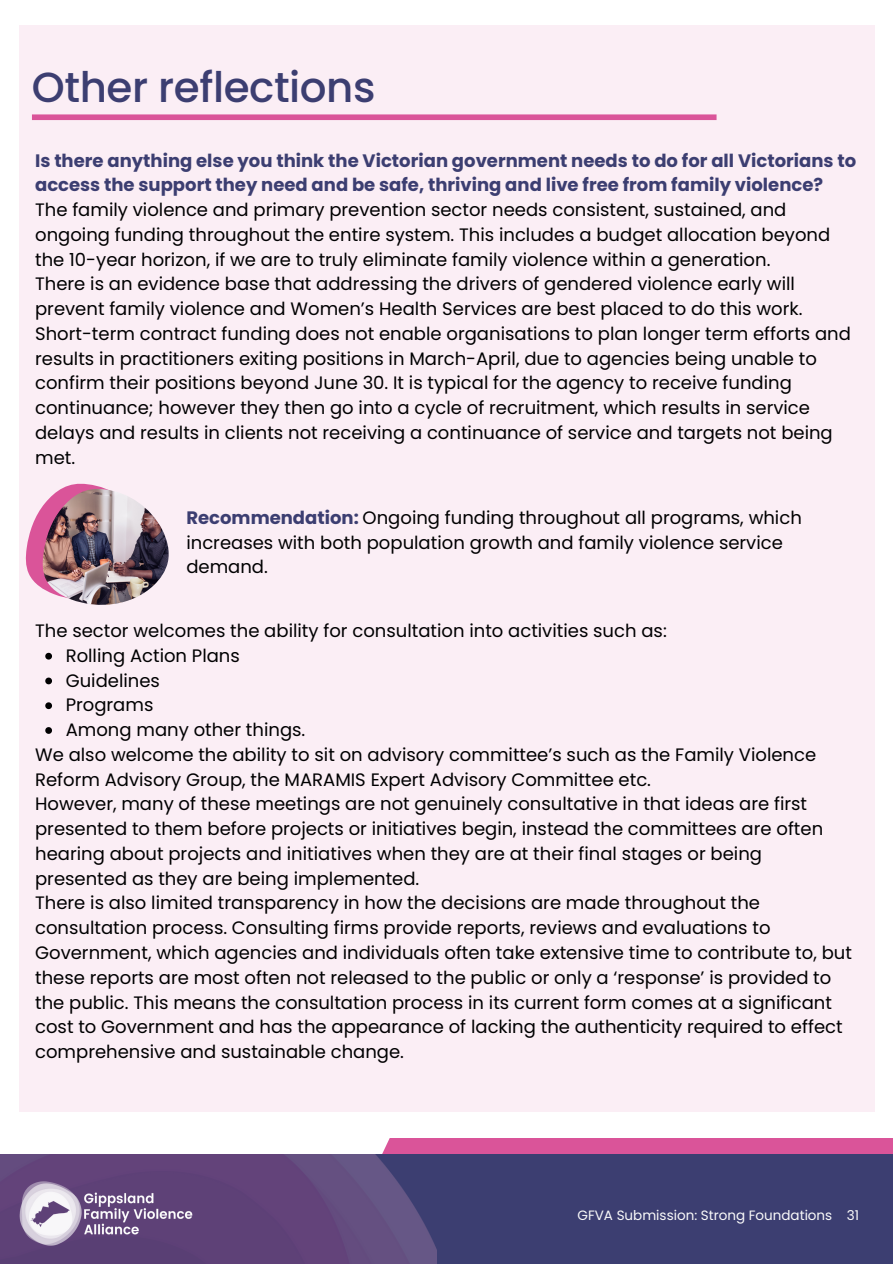
<style>
.page{position:relative;width:893px;height:1264px;background:#fff}
.page>*{position:absolute;margin:0;border:0;box-sizing:border-box;transform-origin:0 0}
.t1{font:500 42px "Poppins";letter-spacing:-.01em;color:#3c3e71}
.t2{font:18px/24.8px "Poppins";color:#000001}
.t3{font:700 18px/24.8px "Poppins";color:#3c3e71}
.t4{font:13.5px "Poppins";color:#fafafa}
.s1{font-weight:700;color:#3c3e71}
</style>
<div class="page">
<div style="left:382px;top:1138px;width:510px;height:15px;background:#da5499"></div>
<div style="left:0;top:1153px;width:892px;height:110px;background:#3c3e71"></div>
<img style="left:0;top:1154px;width:437px;height:109px">
<img style="left:16px;top:1179px;width:179px;height:68px">
<div style="left:19px;top:26px;width:855px;height:1085px;background:#fbeef5"></div>
<div style="left:32px;top:114px;width:684px;height:6px;background:#da5499"></div>
<svg style="left:45px;top:653px;width:7px;height:6px"></svg>
<svg style="left:45px;top:677px;width:7px;height:7px"></svg>
<svg style="left:45px;top:702px;width:7px;height:7px"></svg>
<svg style="left:45px;top:727px;width:7px;height:7px"></svg>
<svg style="left:25px;top:483px;width:81px;height:105px"></svg>
<img style="left:42px;top:489px;width:127px;height:116px">
<h1 class="t1" style="left:32px;top:58px;width:345px">Other reflections</h1>
<p class="t3" style="left:35px;top:148px;width:822px">Is there anything else you think the Victorian government needs to do for all Victorians to access the support they need and be safe, thriving and live free from family violence?</p>
<p class="t2" style="left:35px;top:197px;width:817px">The family violence and primary prevention sector needs consistent, sustained, and ongoing funding throughout the entire system. This includes a budget allocation beyond the 10-year horizon, if we are to truly eliminate family violence within a generation.<br>There is an evidence base that addressing the drivers of gendered violence early will prevent family violence and Women’s Health Services are best placed to do this work.<br>Short-term contract funding does not enable organisations to plan longer term efforts and results in practitioners exiting positions in March-April, due to agencies being unable to confirm their positions beyond June 30. It is typical for the agency to receive funding continuance; however they then go into a cycle of recruitment, which results in service delays and results in clients not receiving a continuance of service and targets not being met.</p>
<p class="t2" style="left:186px;top:505px;width:617px"><span class="s1">Recommendation:</span> Ongoing funding throughout all programs, which increases with both population growth and family violence service demand.</p>
<p class="t2" style="left:35px;top:618px;width:633px">The sector welcomes the ability for consultation into activities such as:</p>
<p class="t2" style="left:66px;top:643px;width:176px">Rolling Action Plans</p>
<p class="t2" style="left:66px;top:668px;width:96px">Guidelines</p>
<p class="t2" style="left:66px;top:692px;width:89px">Programs</p>
<p class="t2" style="left:66px;top:717px;width:241px">Among many other things.</p>
<p class="t2" style="left:35px;top:742px;width:782px">We also welcome the ability to sit on advisory committee’s such as the Family Violence</p>
<p class="t2" style="left:35px;top:767px;width:617px">Reform Advisory Group, the MARAMIS Expert Advisory Committee etc.</p>
<p class="t2" style="left:35px;top:791px;width:773px">However, many of these meetings are not genuinely consultative in that ideas are first</p>
<p class="t2" style="left:35px;top:816px;width:789px">presented to them before projects or initiatives begin, instead the committees are often</p>
<p class="t2" style="left:35px;top:841px;width:728px">hearing about projects and initiatives when they are at their final stages or being</p>
<p class="t2" style="left:35px;top:866px;width:386px">presented as they are being implemented.</p>
<p class="t2" style="left:35px;top:890px;width:726px">There is also limited transparency in how the decisions are made throughout the</p>
<p class="t2" style="left:35px;top:915px;width:736px">consultation process. Consulting firms provide reports, reviews and evaluations to</p>
<p class="t2" style="left:35px;top:940px;width:818px">Government, which agencies and individuals often take extensive time to contribute to, but</p>
<p class="t2" style="left:35px;top:965px;width:797px">these reports are most often not released to the public or only a ‘response’ is provided to</p>
<p class="t2" style="left:35px;top:989px;width:798px">the public. This means the consultation process in its current form comes at a significant</p>
<p class="t2" style="left:35px;top:1014px;width:809px">cost to Government and has the appearance of lacking the authenticity required to effect</p>
<p class="t2" style="left:35px;top:1039px;width:370px">comprehensive and sustainable change.</p>
<p class="t4" style="left:577px;top:1205px;width:283px">GFVA Submission: Strong Foundations 31</p>
</div>
